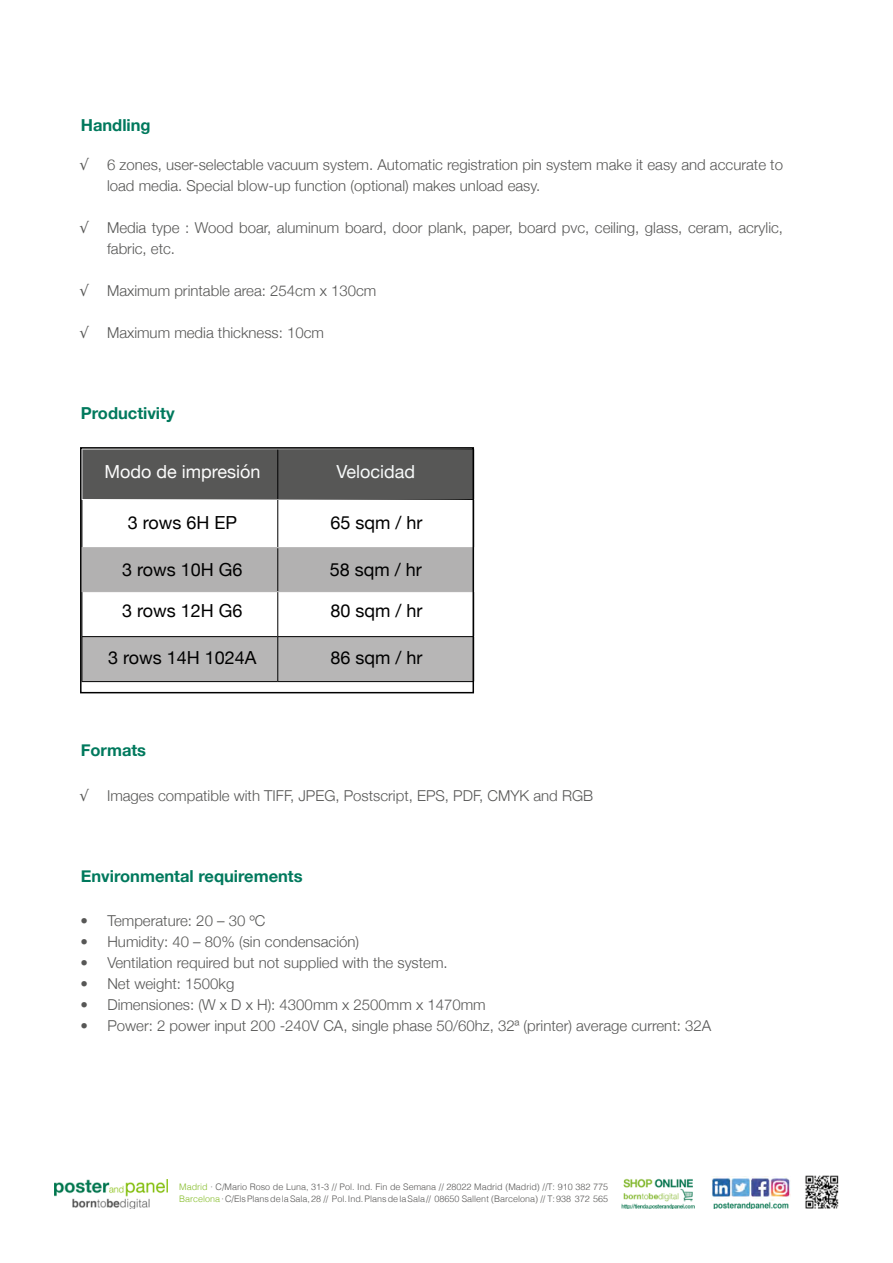
<style>
.page{position:relative;width:893px;height:1263px;background:#fff}
.page>*{position:absolute;margin:0;border:0;box-sizing:border-box;transform-origin:0 0}
.t1{font:18px "Helvetica Neue";color:#000}
.t2{font:18px "Helvetica Neue";color:#fcfcfc}
.t3{font:18px "Helvetica Neue";color:#f7fafa}
.t4{font:700 16.5px "Helvetica Neue";color:#00795d}
.t5{font:300 15px/21px "Helvetica Neue";color:#575756}
.t6{font:300 9px/12px "Helvetica";color:#585756}
.s1{color:#84bc28}
</style>
<div class="page">
<img style="left:711px;top:1178px;width:79px;height:31px">
<img style="left:623px;top:1178px;width:70px;height:24px">
<img style="left:621px;top:1203px;width:74px;height:6px">
<img style="left:805px;top:1175px;width:34px;height:34px">
<img style="left:54px;top:1179px;width:113px;height:30px">
<div style="left:83px;top:450px;width:388px;height:49px;background:#575756"></div>
<div style="left:83px;top:548px;width:388px;height:43px;background:#b2b1b1"></div>
<div style="left:83px;top:637px;width:388px;height:44px;background:#b7b6b6"></div>
<hr style="left:277px;top:449px;width:1px;height:50px;background:#000">
<hr style="left:277px;top:500px;width:1px;height:47px;background:#000">
<hr style="left:277px;top:548px;width:1px;height:43px;background:#000">
<hr style="left:277px;top:592px;width:1px;height:44px;background:#000">
<hr style="left:82px;top:636px;width:196px;height:1px;background:#000">
<hr style="left:278px;top:636px;width:196px;height:1px;background:#000">
<hr style="left:277px;top:637px;width:1px;height:44px;background:#000">
<hr style="left:82px;top:681px;width:196px;height:1px;background:#000">
<hr style="left:278px;top:681px;width:196px;height:1px;background:#000">
<hr style="left:82px;top:547px;width:196px;height:1px;background:#b2b1b1">
<hr style="left:278px;top:547px;width:196px;height:1px;background:#b2b1b1">
<hr style="left:82px;top:591px;width:196px;height:1px;background:#b2b1b1">
<hr style="left:278px;top:591px;width:196px;height:1px;background:#b2b1b1">
<div style="left:80px;top:447px;width:394px;height:246px;border:2px solid #000"></div>
<p class="t4" style="left:81px;top:112px;width:71px">Handling</p>
<p class="t5" style="left:107px;top:153px;width:677px">6 zones, user-selectable vacuum system. Automatic registration pin system make it easy and accurate to load media. Special blow-up function (optional) makes unload easy.</p>
<p class="t5" style="left:107px;top:216px;width:678px">Media type : Wood boar, aluminum board, door plank, paper, board pvc, ceiling, glass, ceram, acrylic, fabric, etc.</p>
<p class="t5" style="left:107px;top:279px;width:271px">Maximum printable area: 254cm x 130cm</p>
<p class="t5" style="left:107px;top:321px;width:219px">Maximum media thickness: 10cm</p>
<p class="t4" style="left:81px;top:400px;width:95px">Productivity</p>
<p class="t2" style="left:104px;top:458px;width:158px">Modo de impresión</p>
<p class="t3" style="left:336px;top:458px;width:80px">Velocidad</p>
<p class="t1" style="left:128px;top:510px;width:111px">3 rows 6H EP</p>
<p class="t1" style="left:122px;top:556px;width:122px">3 rows 10H G6</p>
<p class="t1" style="left:122px;top:597px;width:122px">3 rows 12H G6</p>
<p class="t1" style="left:108px;top:645px;width:150px">3 rows 14H 1024A</p>
<p class="t1" style="left:331px;top:510px;width:94px">65 sqm / hr</p>
<p class="t1" style="left:330px;top:556px;width:94px">58 sqm / hr</p>
<p class="t1" style="left:331px;top:597px;width:94px">80 sqm / hr</p>
<p class="t1" style="left:331px;top:645px;width:94px">86 sqm / hr</p>
<p class="t4" style="left:81px;top:737px;width:67px">Formats</p>
<p class="t5" style="left:107px;top:784px;width:488px">Images compatible with TIFF, JPEG, Postscript, EPS, PDF, CMYK and RGB</p>
<p class="t4" style="left:81px;top:863px;width:223px">Environmental requirements</p>
<p class="t5" style="left:80px;top:909px;width:186px">• Temperature: 20 – 30 ºC</p>
<p class="t5" style="left:80px;top:930px;width:280px">• Humidity: 40 – 80% (sin condensación)</p>
<p class="t5" style="left:80px;top:951px;width:369px">• Ventilation required but not supplied with the system.</p>
<p class="t5" style="left:80px;top:972px;width:156px">• Net weight: 1500kg</p>
<p class="t5" style="left:80px;top:993px;width:407px">• Dimensiones: (W x D x H): 4300mm x 2500mm x 1470mm</p>
<p class="t5" style="left:80px;top:1014px;width:632px">• Power: 2 power input 200 -240V CA, single phase 50/60hz, 32ª (printer) average current: 32A</p>
<p class="t6" style="left:179px;top:1180px;width:430px"><span class="s1">Madrid</span> · C/Mario Roso de Luna, 31-3 // Pol. Ind. Fin de Semana // 28022 Madrid (Madrid) //T: 910 382 775<br><span class="s1">Barcelona</span> · C/Els Plans de la Sala, 28 // Pol. Ind. Plans de la Sala // 08650 Sallent (Barcelona) // T: 938 372 565</p>
</div>
